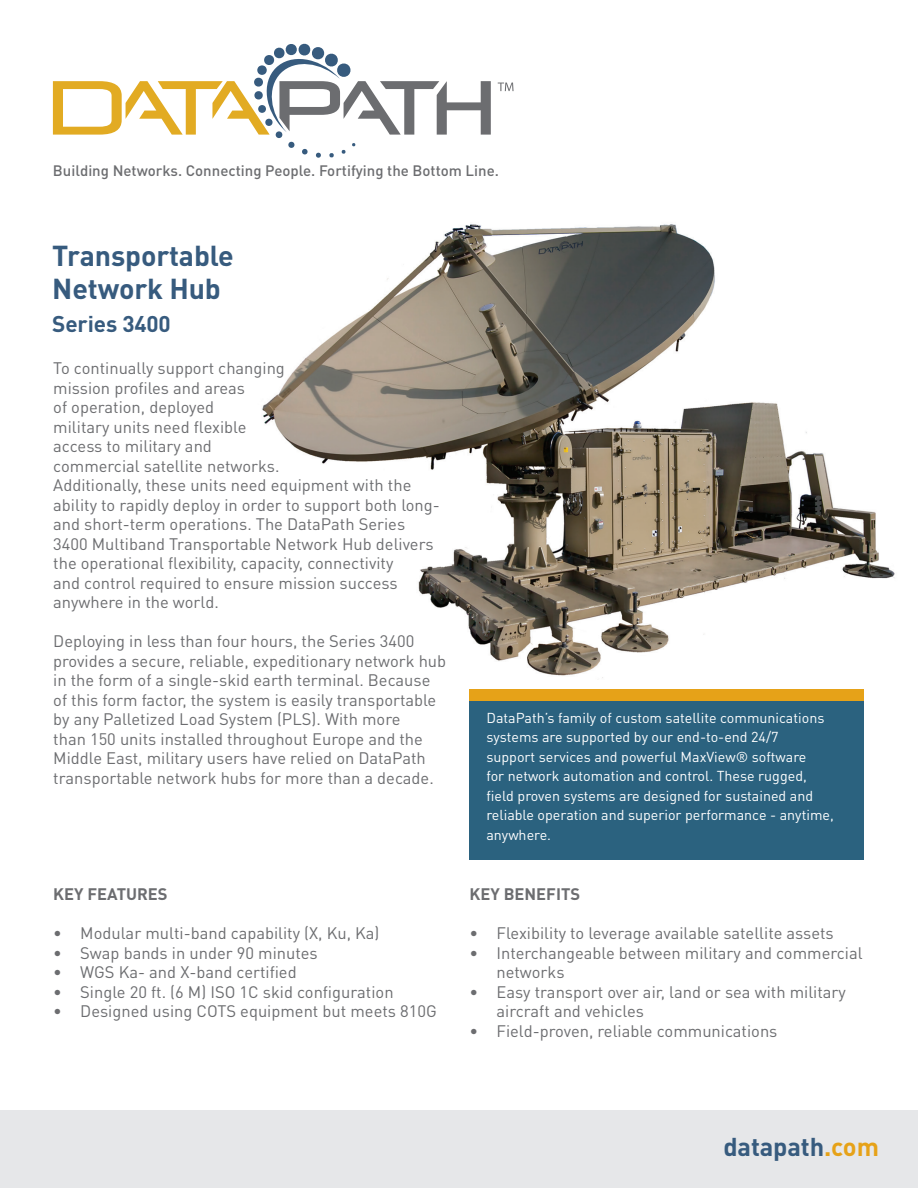
<style>
.page{position:relative;width:918px;height:1188px;background:#fff}
.page>*{position:absolute;margin:0;border:0;box-sizing:border-box;transform-origin:0 0}
.t1{font:700 28.5px "DINOT";letter-spacing:-.005em;color:#375b7e}
.t2{font:700 25.5px "DINOT";letter-spacing:-.005em;color:#375b7e}
.t3{font:700 22.5px "DINOT";letter-spacing:-.005em;color:#375b7e}
.t4{font:16.5px/19.5px "DINOT";color:#6c6d70}
.t5{font:700 16.5px "DINOT";color:#6c6d70}
.t6{font:500 15px "DINOT";color:#6c6d70}
.t7{font:14.25px/19.5px "DINOT";color:#fff}
.s1{color:#e6a218}
</style>
<div class="page">
<div style="left:0;top:1110px;width:918px;height:78px;background:#e6e7e9"></div>
<svg style="left:53px;top:44px;width:438px;height:114px"></svg>
<svg style="left:498px;top:83px;width:16px;height:8px"></svg>
<img style="left:262px;top:224px;width:633px;height:472px">
<div style="left:470px;top:695px;width:394px;height:165px;background:#2b627f"></div>
<div style="left:470px;top:689px;width:394px;height:11px;background:#e6a218"></div>
<p class="t6" style="left:53px;top:161px;width:448px">Building Networks. Connecting People. Fortifying the Bottom Line.</p>
<p class="t1" style="left:52px;top:236px;width:183px">Transportable</p>
<p class="t1" style="left:52px;top:269px;width:170px">Network Hub</p>
<p class="t3" style="left:52px;top:308px;width:120px">Series 3400</p>
<p class="t4" style="left:53px;top:358px;width:388px">To continually support changing<br>mission profiles and areas<br>of operation, deployed<br>military units need flexible<br>access to military and<br>commercial satellite networks.<br>Additionally, these units need equipment with the ability to rapidly deploy in order to support both long&shy;and short-term operations. The DataPath Series 3400 Multiband Transportable Network Hub delivers the operational flexibility, capacity, connectivity<br>and control required to ensure mission success anywhere in the world.</p>
<p class="t4" style="left:53px;top:631px;width:394px">Deploying in less than four hours, the Series 3400 provides a secure, reliable, expeditionary network hub in the form of a single-skid earth terminal. Because of this form factor, the system is easily transportable by any Palletized Load System (PLS). With more<br>than 150 units installed throughout Europe and the Middle East, military users have relied on DataPath transportable network hubs for more than a decade.</p>
<p class="t5" style="left:53px;top:883px;width:116px">KEY FEATURES</p>
<p class="t4" style="left:53px;top:923px;width:328px">• Modular multi-band capability (X, Ku, Ka)</p>
<p class="t4" style="left:53px;top:942px;width:266px">• Swap bands in under 90 minutes</p>
<p class="t4" style="left:53px;top:962px;width:245px">• WGS Ka- and X-band certified</p>
<p class="t4" style="left:53px;top:981px;width:342px">• Single 20 ft. (6 M) ISO 1C skid configuration</p>
<p class="t4" style="left:53px;top:1001px;width:385px">• Designed using COTS equipment but meets 810G</p>
<p class="t7" style="left:486px;top:707px;width:349px">DataPath’s family of custom satellite communications systems are supported by our end-to-end 24/7<br>support services and powerful MaxView® software<br>for network automation and control. These rugged, field proven systems are designed for sustained and reliable operation and superior performance - anytime, anywhere.</p>
<p class="t5" style="left:469px;top:883px;width:112px">KEY BENEFITS</p>
<p class="t4" style="left:469px;top:923px;width:366px">• Flexibility to leverage available satellite assets</p>
<p class="t4" style="left:496px;top:942px;width:368px;text-indent:-27px">• Interchangeable between military and commercial networks</p>
<p class="t4" style="left:496px;top:981px;width:351px;text-indent:-27px">• Easy transport over air, land or sea with military aircraft and vehicles</p>
<p class="t4" style="left:469px;top:1020px;width:310px">• Field-proven, reliable communications</p>
<p class="t2" style="left:723px;top:1129px;width:157px">datapath<span class="s1">.com</span></p>
</div>
